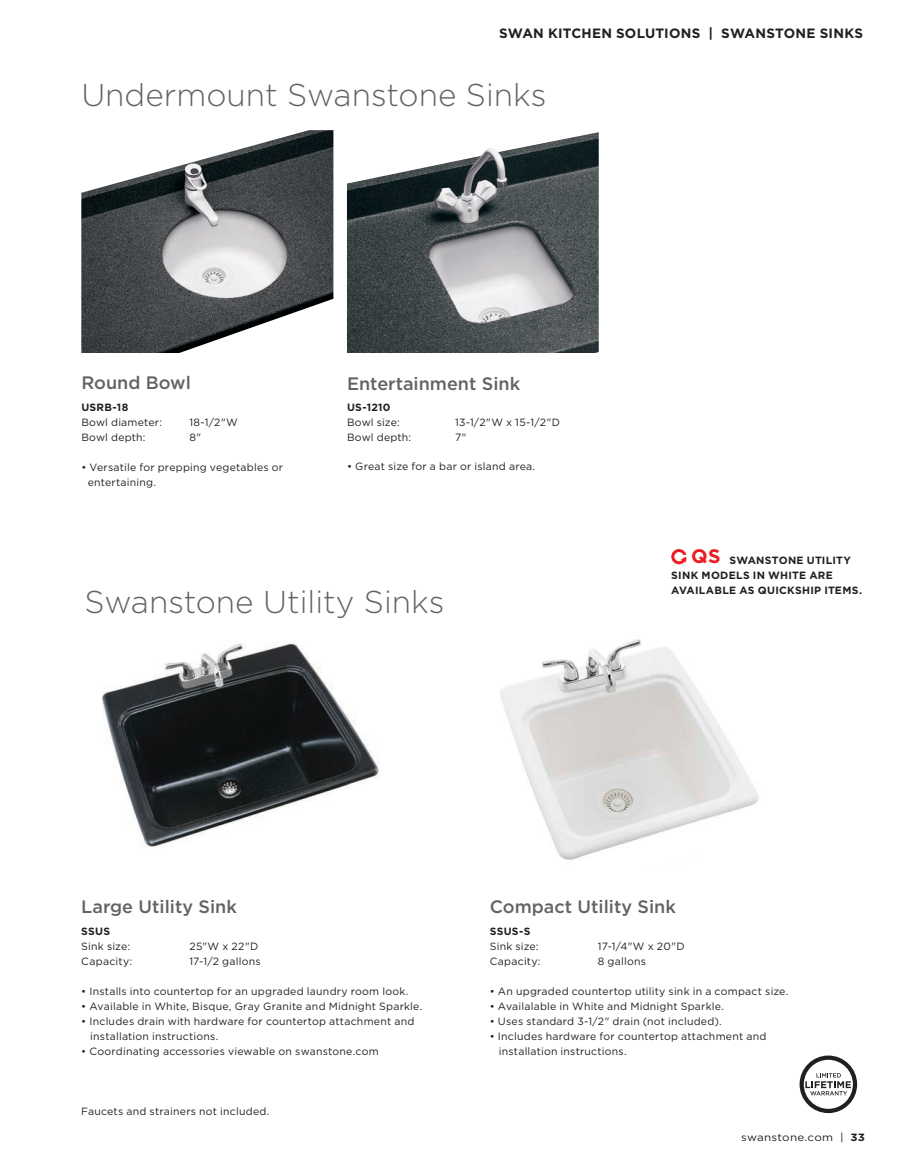
<style>
.page{position:relative;width:905px;height:1175px;background:#fff}
.page>*{position:absolute;margin:0;border:0;box-sizing:border-box;transform-origin:0 0}
.t1{font:300 31.5px "Gotham";color:#636366}
.t2{font:500 18px "Gotham";color:#636366}
.t3{font:700 13.5px "Gotham";letter-spacing:.015em;color:#231f20}
.t4{font:10.5px/15px "Gotham";letter-spacing:.02em;color:#231f20}
.t5{font:700 10.5px/15px "Gotham";letter-spacing:.025em;color:#231f20}
.t6{font:10.5px "Gotham";letter-spacing:.02em;color:#231f20;scale:1.1 1}
.s1{font-style:inherit}
.s2{font-size:19.5px;color:#ee1d23}
.s3{font-weight:700}
</style>
<div class="page">
<svg style="left:801px;top:1057px;width:54px;height:54px"></svg>
<div style="left:799px;top:1055px;width:58px;height:58px;border:4px solid #231f20;border-radius:50%"></div>
<svg style="left:805px;top:1073px;width:45px;height:22px"></svg>
<img style="left:81px;top:130px;width:252px;height:223px">
<img style="left:347px;top:132px;width:251px;height:221px">
<img style="left:102px;top:643px;width:277px;height:204px">
<img style="left:500px;top:639px;width:259px;height:221px">
<div style="left:671px;top:549px;width:15px;height:15px;border:3px solid #ee1d23;border-radius:50%"></div>
<svg style="left:680px;top:554px;width:7px;height:9px"></svg>
<p class="t3" style="left:499px;top:24px;width:365px">SWAN KITCHEN SOLUTIONS | SWANSTONE SINKS</p>
<h1 class="t1" style="left:81px;top:75px;width:466px">Undermount Swanstone Sinks</h1>
<h2 class="t2" style="left:81px;top:371px;width:111px">Round Bowl</h2>
<p class="t5" style="left:81px;top:399px;width:48px">USRB-18</p>
<p class="t4" style="left:81px;top:414px;width:82px">Bowl diameter:</p>
<p class="t4" style="left:189px;top:414px;width:50px">18-1/2"<span class="s1">W</span></p>
<p class="t4" style="left:81px;top:429px;width:66px">Bowl depth:</p>
<p class="t4" style="left:189px;top:429px;width:13px">8"</p>
<p class="t4" style="left:88px;top:459px;width:197px;text-indent:-6px">• Versatile for prepping vegetables or entertaining.</p>
<h2 class="t2" style="left:347px;top:371px;width:175px">Entertainment Sink</h2>
<p class="t5" style="left:347px;top:400px;width:45px">US-1210</p>
<p class="t4" style="left:347px;top:415px;width:54px">Bowl size:</p>
<p class="t4" style="left:455px;top:415px;width:106px">13-1/2"W x 15-1/2"<span class="s1">D</span></p>
<p class="t4" style="left:347px;top:430px;width:66px">Bowl depth:</p>
<p class="t4" style="left:455px;top:430px;width:13px">7"</p>
<p class="t4" style="left:347px;top:458px;width:190px">• Great size for a bar or island area.</p>
<h1 class="t1" style="left:85px;top:581px;width:361px">Swanstone Utility Sinks</h1>
<p class="t5" style="left:671px;top:553px;width:192px;text-indent:20px"><span class="s2">QS</span> SWANSTONE UTILITY<br>SINK MODELS IN WHITE ARE<br>AVAILABLE AS QUICKSHIP ITEMS.</p>
<h2 class="t2" style="left:81px;top:895px;width:157px">Large Utility Sink</h2>
<p class="t5" style="left:81px;top:923px;width:30px">SSUS</p>
<p class="t4" style="left:81px;top:938px;width:50px">Sink size:</p>
<p class="t4" style="left:189px;top:938px;width:70px">25"<span class="s1">W</span> x 22"<span class="s1">D</span></p>
<p class="t4" style="left:81px;top:953px;width:52px">Capacity:</p>
<p class="t4" style="left:189px;top:953px;width:73px">17-1/2 gallons</p>
<p class="t4" style="left:81px;top:983px;width:328px">• Installs into countertop for an upgraded laundry room look.</p>
<p class="t4" style="left:81px;top:998px;width:342px">• Available in White, Bisque, Gray Granite and Midnight Sparkle.</p>
<p class="t4" style="left:90px;top:1013px;width:326px;text-indent:-9px">• Includes drain with hardware for countertop attachment and installation instructions.</p>
<p class="t4" style="left:81px;top:1043px;width:299px">• Coordinating accessories viewable on swanstone.com</p>
<p class="t4" style="left:81px;top:1103px;width:189px">Faucets and strainers not included.</p>
<h2 class="t2" style="left:490px;top:895px;width:188px">Compact Utility Sink</h2>
<p class="t5" style="left:490px;top:923px;width:42px">SSUS-S</p>
<p class="t4" style="left:490px;top:938px;width:50px">Sink size:</p>
<p class="t4" style="left:598px;top:938px;width:88px">17-1/4"<span class="s1">W</span> x 20"<span class="s1">D</span></p>
<p class="t4" style="left:490px;top:953px;width:52px">Capacity:</p>
<p class="t4" style="left:598px;top:953px;width:50px">8 gallons</p>
<p class="t4" style="left:490px;top:983px;width:300px">• An upgraded countertop utility sink in a compact size.</p>
<p class="t4" style="left:490px;top:998px;width:236px">• Availalable in White and Midnight Sparkle.</p>
<p class="t4" style="left:490px;top:1013px;width:233px">• Uses standard 3-1/2" drain (not included).</p>
<p class="t4" style="left:499px;top:1028px;width:269px;text-indent:-9px">• Includes hardware for countertop attachment and installation instructions.</p>
<p class="t6" style="left:741px;top:1130px;width:114px">swanstone.com | <span class="s3">33</span></p>
</div>
